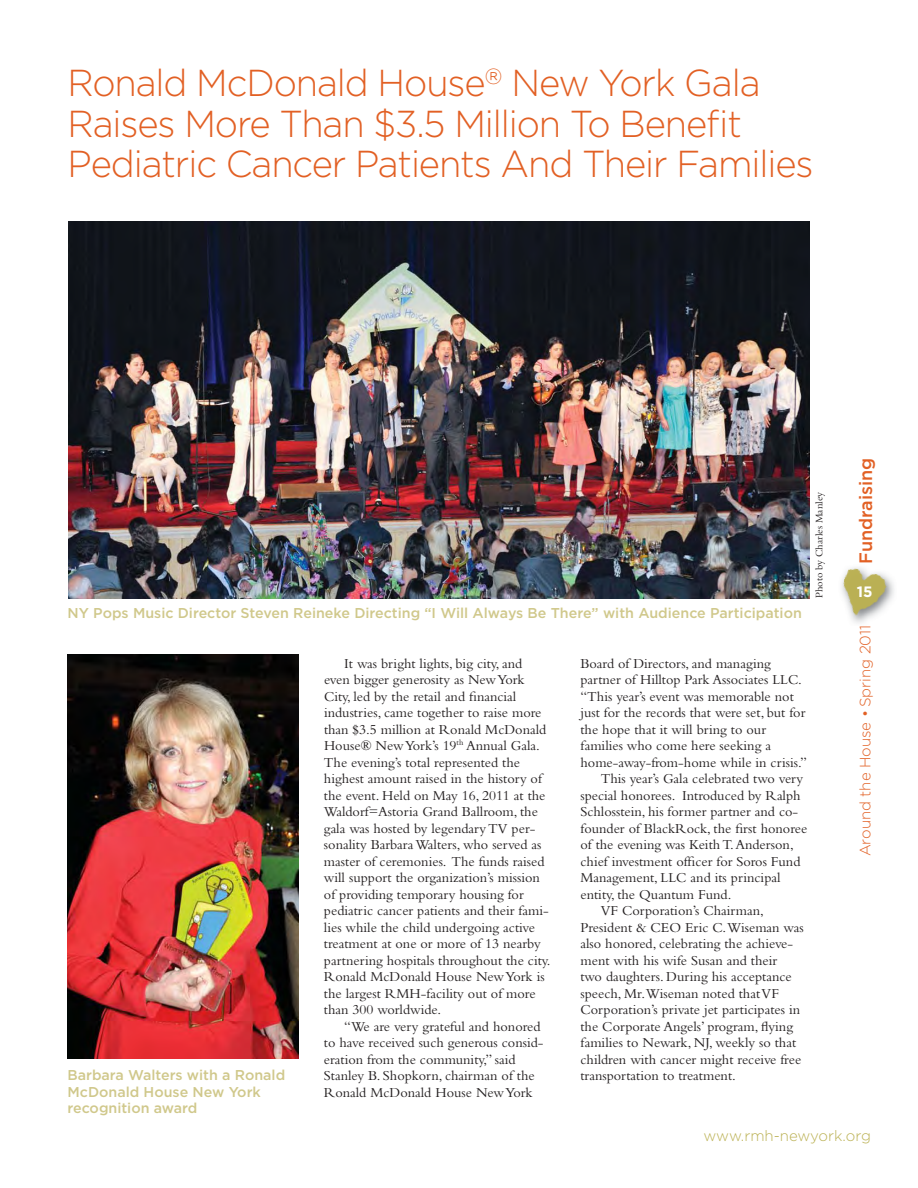
<style>
.page{position:relative;width:918px;height:1188px;background:#fff}
.page>*{position:absolute;margin:0;border:0;box-sizing:border-box;transform-origin:0 0}
.t1{font:300 37.5px/40.5px "Gotham";letter-spacing:-.03em;color:#e26024}
.t2{font:500 18px "Gotham";color:#e26024}
.t3{font:300 15px "Gotham";color:#e26024}
.t4{font:300 15px "Gotham";letter-spacing:-.005em;color:#bbb154}
.t5{font:700 15px "Gotham";color:#fff}
.t6{font:14.25px/16.5px "Bembo";color:#231f20}
.t7{font:500 14.25px/16.5px "Gotham";color:#d0c88b}
.t8{font:10.5px "Bembo";color:#231f20}
</style>
<div class="page">
<img style="left:855px;top:579px;width:39px;height:44px">
<img style="left:841px;top:567px;width:49px;height:55px">
<img style="left:68px;top:654px;width:230px;height:404px">
<img style="left:68px;top:222px;width:742px;height:376px">
<h1 class="t1" style="left:68px;top:65px;width:748px">Ronald McDonald House<sup>®</sup> New York Gala<br>Raises More Than $3.5 Million To Benefit<br>Pediatric Cancer Patients And Their Families</h1>
<p class="t7" style="left:68px;top:606px;width:736px">NY Pops Music Director Steven Reineke Directing “I Will Always Be There” with Audience Participation</p>
<p class="t8" style="left:815px;top:598px;width:108px;rotate:-90deg">Photo by Charles Manley</p>
<p class="t7" style="left:68px;top:1068px;width:219px">Barbara Walters with a Ronald<br>McDonald House New York recognition award</p>
<p class="t6" style="left:324px;top:656px;width:228px;text-indent:20px">It was bright lights, big city, and even bigger generosity as New York City, led by the retail and financial industries, came together to raise more than $3.5 million at Ronald McDonald House® New York’s 19<sup>th</sup> Annual Gala.<br>The evening’s total represented the highest amount raised in the history of the event. Held on May 16, 2011 at the Waldorf=Astoria Grand Ballroom, the gala was hosted by legendary TV per&shy;sonality Barbara Walters, who served as master of ceremonies. The funds raised will support the organization’s mission of providing temporary housing for pediatric cancer patients and their fami&shy;lies while the child undergoing active treatment at one or more of 13 nearby partnering hospitals throughout the city.<br>Ronald McDonald House New York is the largest RMH-facility out of more than 300 worldwide.</p>
<p class="t6" style="left:324px;top:1019px;width:221px;text-indent:20px">“We are very grateful and honored to have received such generous consid&shy;eration from the community,” said Stanley B. Shopkorn, chairman of the Ronald McDonald House New York</p>
<p class="t6" style="left:580px;top:656px;width:192px">Board of Directors, and managing</p>
<p class="t6" style="left:580px;top:673px;width:223px">partner of Hilltop Park Associates LLC.</p>
<p class="t6" style="left:580px;top:689px;width:215px">“This year’s event was memorable not</p>
<p class="t6" style="left:580px;top:706px;width:226px">just for the records that were set, but for</p>
<p class="t6" style="left:580px;top:722px;width:187px">the hope that it will bring to our</p>
<p class="t6" style="left:580px;top:739px;width:192px">families who come here seeking a</p>
<p class="t6" style="left:580px;top:755px;width:228px">home-away-from-home while in crisis.”</p>
<p class="t6" style="left:601px;top:772px;width:204px">This year’s Gala celebrated two very</p>
<p class="t6" style="left:580px;top:788px;width:222px">special honorees. Introduced by Ralph</p>
<p class="t6" style="left:580px;top:805px;width:219px">Schlosstein, his former partner and co-</p>
<p class="t6" style="left:580px;top:821px;width:228px">founder of BlackRock, the first honoree</p>
<p class="t6" style="left:580px;top:838px;width:215px">of the evening was Keith T. Anderson,</p>
<p class="t6" style="left:580px;top:854px;width:221px">chief investment officer for Soros Fund</p>
<p class="t6" style="left:580px;top:871px;width:202px">Management, LLC and its principal</p>
<p class="t6" style="left:580px;top:887px;width:152px">entity, the Quantum Fund.</p>
<p class="t6" style="left:601px;top:904px;width:165px">VF Corporation’s Chairman,</p>
<p class="t6" style="left:580px;top:920px;width:225px">President &amp; CEO Eric C.Wiseman was</p>
<p class="t6" style="left:580px;top:937px;width:214px">also honored, celebrating the achieve-</p>
<p class="t6" style="left:580px;top:953px;width:198px">ment with his wife Susan and their</p>
<p class="t6" style="left:580px;top:970px;width:213px">two daughters. During his acceptance</p>
<p class="t6" style="left:580px;top:986px;width:200px">speech, Mr.Wiseman noted that VF</p>
<p class="t6" style="left:580px;top:1003px;width:221px">Corporation’s private jet participates in</p>
<p class="t6" style="left:580px;top:1019px;width:214px">the Corporate Angels’ program, flying</p>
<p class="t6" style="left:580px;top:1036px;width:217px">families to Newark, NJ, weekly so that</p>
<p class="t6" style="left:580px;top:1052px;width:222px">children with cancer might receive free</p>
<p class="t6" style="left:580px;top:1069px;width:157px">transportation to treatment.</p>
<p class="t2" style="left:859px;top:564px;width:108px;rotate:-90deg">Fundraising</p>
<p class="t5" style="left:857px;top:586px;width:17px">15</p>
<p class="t3" style="left:860px;top:856px;width:233px;rotate:-90deg">Around the House • Spring 2011</p>
<p class="t4" style="left:704px;top:1130px;width:169px">www.rmh-newyork.org</p>
</div>
